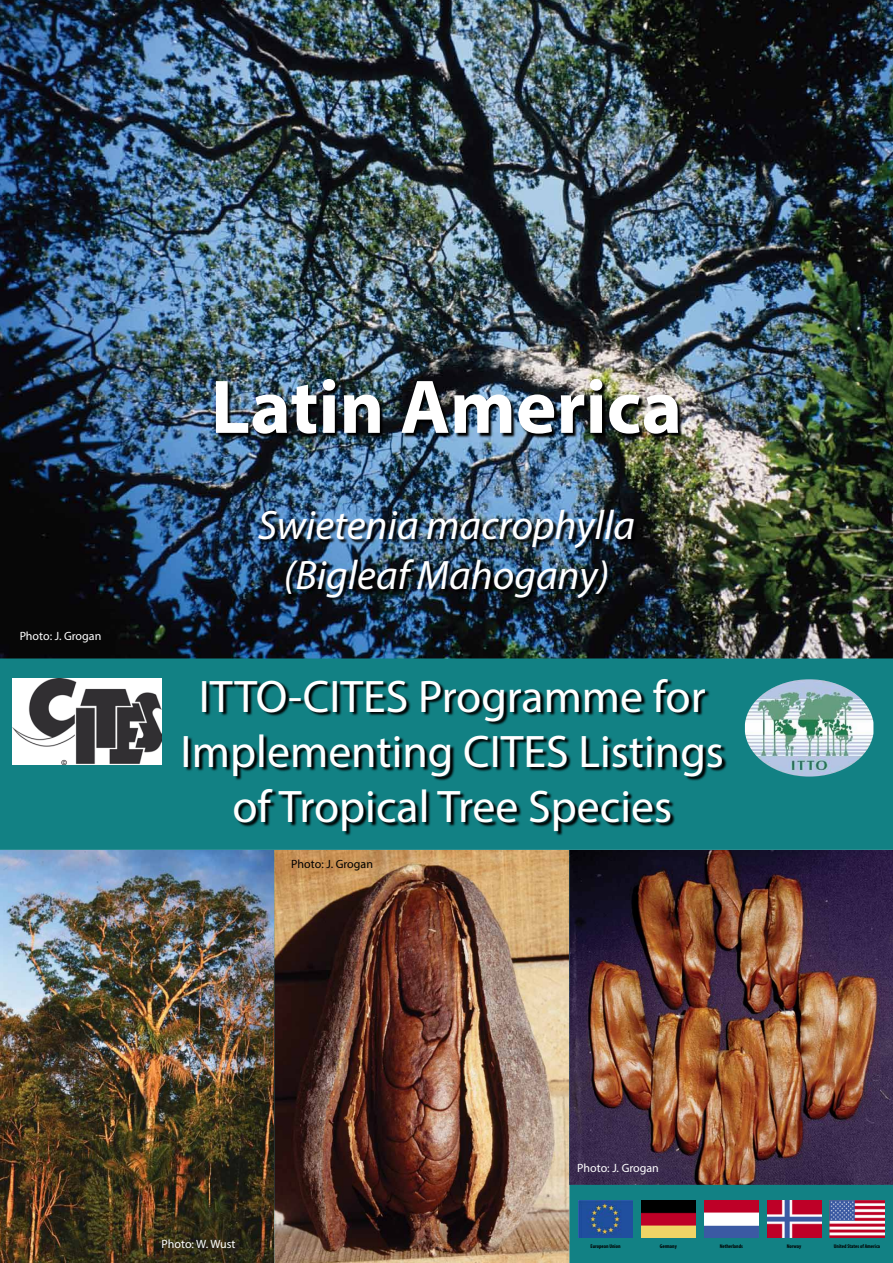
<style>
.page{position:relative;width:893px;height:1263px;background:#fff}
.page>*{position:absolute;margin:0;border:0;box-sizing:border-box;transform-origin:0 0}
.t1{font:700 76.8px "Myriad Pro";color:#fff}
.t2{font:45.83px/55px "Myriad Pro";color:#fff;text-align:center}
.t3{font:italic 41.33px/49.6px "Myriad Pro";color:#fff;text-align:center}
.t4{font:12px "Myriad Pro";color:#fff}
.t5{font:12px "Myriad Pro";color:#000}
.t6{font:700 condensed 5.4px "Myriad Pro";color:#000}
</style>
<div class="page">
<img style="left:0;top:0;width:893px;height:658px">
<div style="left:569px;top:1185px;width:324px;height:78px;background:#128184"></div>
<img style="left:0;top:850px;width:274px;height:413px">
<img style="left:274px;top:850px;width:295px;height:413px">
<img style="left:569px;top:850px;width:324px;height:335px">
<div style="left:0;top:658px;width:893px;height:192px;background:#128184"></div>
<img style="left:217px;top:380px;width:466px;height:59px">
<svg style="left:185px;top:679px;width:543px;height:157px;background:#0f6c6f"></svg>
<img style="left:259px;top:510px;width:380px;height:93px">
<img style="left:13px;top:679px;width:149px;height:85px">
<img style="left:745px;top:679px;width:128px;height:97px">
<img style="left:578px;top:1201px;width:55px;height:36px">
<img style="left:641px;top:1201px;width:54px;height:36px">
<img style="left:704px;top:1201px;width:54px;height:36px">
<img style="left:767px;top:1201px;width:54px;height:36px">
<img style="left:830px;top:1201px;width:54px;height:36px">
<p class="t4" style="left:20px;top:628px;width:83px">Photo: J. Grogan</p>
<p class="t1" style="left:211px;top:357px;width:473px">Latin America</p>
<p class="t3" style="left:258px;top:500px;width:379px">Swietenia macrophylla (Bigleaf Mahogany)</p>
<p class="t2" style="left:181px;top:668px;width:545px">ITTO-CITES Programme for<br>Implementing CITES Listings of Tropical Tree Species</p>
<p class="t5" style="left:291px;top:857px;width:83px">Photo: J. Grogan</p>
<p class="t4" style="left:577px;top:1160px;width:83px">Photo: J. Grogan</p>
<p class="t4" style="left:162px;top:1236px;width:76px">Photo: W. Wust</p>
<p class="t6" style="left:591px;top:1242px;width:31px">European Union</p>
<p class="t6" style="left:660px;top:1242px;width:18px">Germany</p>
<p class="t6" style="left:720px;top:1242px;width:25px">Netherlands</p>
<p class="t6" style="left:787px;top:1242px;width:16px">Norway</p>
<p class="t6" style="left:834px;top:1242px;width:48px">United States of America</p>
</div>
